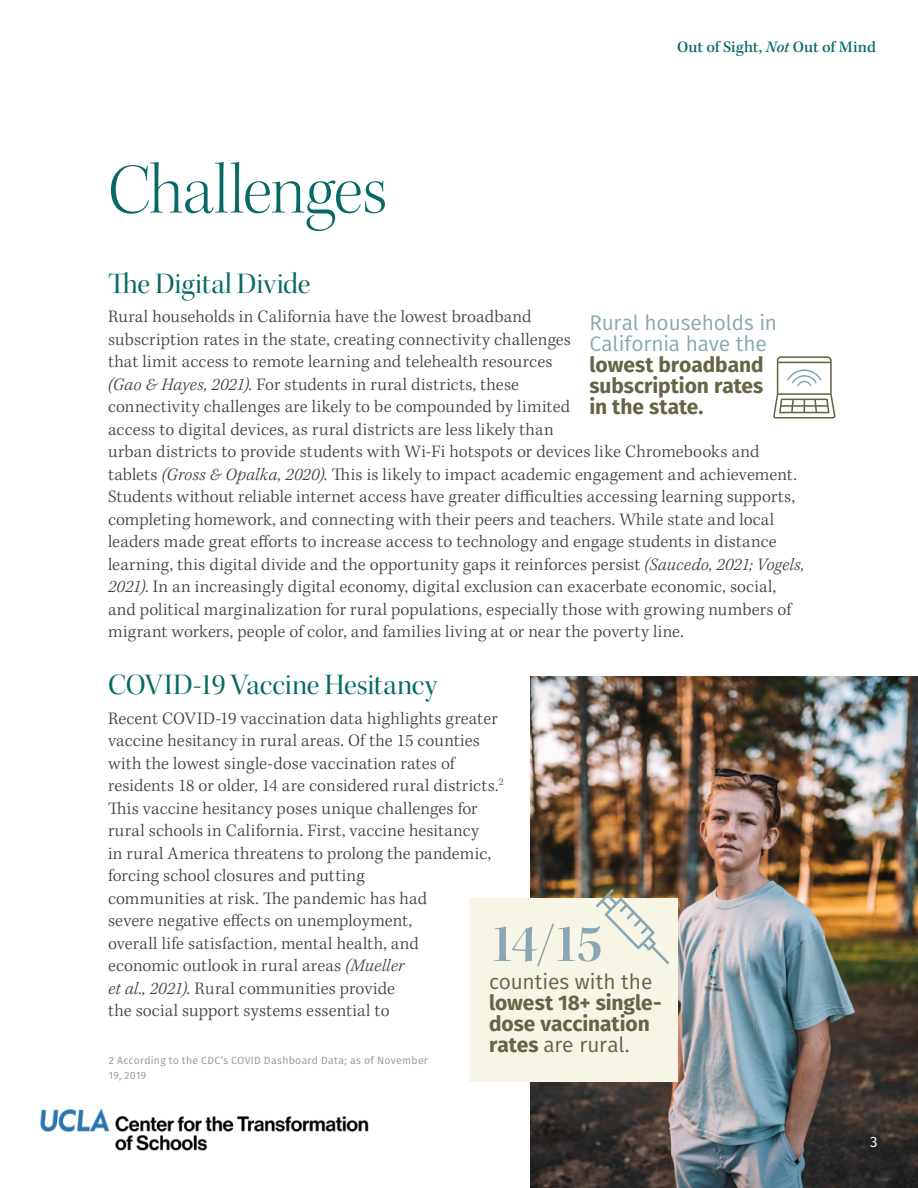
<style>
.page{position:relative;width:918px;height:1188px;background:#fff}
.page>*{position:absolute;margin:0;border:0;box-sizing:border-box;transform-origin:0 0}
.t1{font:72px "Kepler Std Light Disp";letter-spacing:-.015em;color:#066964}
.t2{font:54px "Kepler Std Semibold Disp";color:#89a7b2}
.t3{font:30px "Kepler Std Disp";color:#066964}
.t4{font:700 21px/21px "Fira Sans";color:#666446;text-align:justify}
.t5{font:21px/21px "Fira Sans";letter-spacing:-.005em;color:#89a7b2}
.t6{font:21px "Fira Sans";color:#666446}
.t7{font:300 18px/22.5px "Kepler Std";letter-spacing:.01em;color:#414042}
.t8{font:500 16.5px "Kepler Std";letter-spacing:-.01em;color:#066964}
.t9{font:15px "Fira Sans";color:#f2f1e6}
.t10{font:10.5px/15px "Fira Sans";letter-spacing:.03em;color:#939598}
.s1{font-style:italic}
.s2{font-weight:400}
</style>
<div class="page">
<img style="left:530px;top:676px;width:388px;height:512px">
<img style="left:40px;top:1108px;width:329px;height:43px">
<div style="left:469px;top:899px;width:209px;height:183px;background:#f7f5e6"></div>
<svg style="left:773px;top:356px;width:63px;height:63px"></svg>
<svg style="left:596px;top:889px;width:73px;height:75px"></svg>
<h1 class="t1" style="left:108px;top:150px;width:281px">Challenges</h1>
<p class="t8" style="left:677px;top:38px;width:200px">Out of Sight, <span class="s1">Not</span> Out of Mind</p>
<h3 class="t3" style="left:108px;top:267px;width:204px">The Digital Divide</h3>
<p class="t7" style="left:108px;top:306px;width:698px">Rural households in California have the lowest broadband<br>subscription rates in the state, creating connectivity challenges<br>that limit access to remote learning and telehealth resources<br><span class="s1">(Gao &amp; Hayes, 2021).</span> For students in rural districts, these<br>connectivity challenges are likely to be compounded by limited<br>access to digital devices, as rural districts are less likely than<br>urban districts to provide students with Wi-Fi hotspots or devices like Chromebooks and tablets <span class="s1">(Gross &amp; Opalka, 2020).</span> This is likely to impact academic engagement and achievement.<br>Students without reliable internet access have greater difficulties accessing learning supports, completing homework, and connecting with their peers and teachers. While state and local leaders made great efforts to increase access to technology and engage students in distance learning, this digital divide and the opportunity gaps it reinforces persist <span class="s1">(Saucedo, 2021; Vogels, 2021)</span>. In an increasingly digital economy, digital exclusion can exacerbate economic, social, and political marginalization for rural populations, especially those with growing numbers of migrant workers, people of color, and families living at or near the poverty line.</p>
<h3 class="t3" style="left:108px;top:668px;width:331px">COVID-19 Vaccine Hesitancy</h3>
<p class="t7" style="left:108px;top:708px;width:397px">Recent COVID-19 vaccination data highlights greater vaccine hesitancy in rural areas. Of the 15 counties with the lowest single-dose vaccination rates of residents 18 or older, 14 are considered rural districts.<sup>2<br></sup>This vaccine hesitancy poses unique challenges for rural schools in California. First, vaccine hesitancy<br>in rural America threatens to prolong the pandemic, forcing school closures and putting<br>communities at risk. The pandemic has had<br>severe negative effects on unemployment,<br>overall life satisfaction, mental health, and<br>economic outlook in rural areas <span class="s1">(Mueller<br>et al., 2021).</span> Rural communities provide<br>the social support systems essential to</p>
<p class="t5" style="left:590px;top:312px;width:189px">Rural households in<br>California have the</p>
<p class="t4" style="left:590px;top:353px;width:176px">lowest broadband subscription rates in the state.</p>
<h2 class="t2" style="left:489px;top:913px;width:115px">14/15</h2>
<p class="t6" style="left:489px;top:966px;width:165px">counties with the</p>
<p class="t4" style="left:489px;top:990px;width:174px;text-align:left">lowest 18+ single&shy;dose vaccination rates <span class="s2">are rural.</span></p>
<p class="t10" style="left:109px;top:1052px;width:321px">2 According to the CDC’s COVID Dashboard Data; as of November<br>19, 2019</p>
<p class="t9" style="left:870px;top:1130px;width:9px">3</p>
</div>
